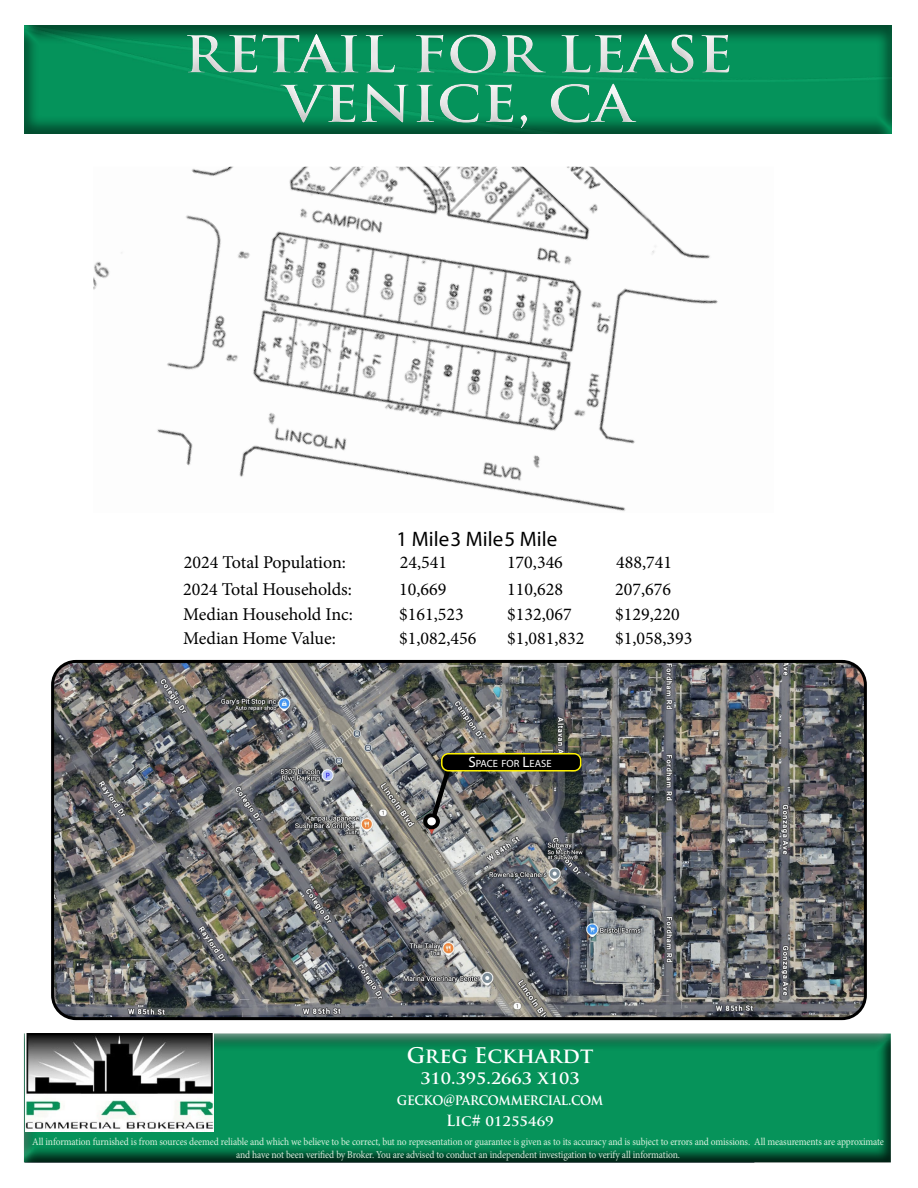
<style>
.page{position:relative;width:918px;height:1188px;background:#fff}
.page>*{position:absolute;margin:0;border:0;box-sizing:border-box;transform-origin:0 0}
.t1{font:700 49.5px/49.5px "Trajan Pro";color:#fff;text-align:center;scale:1.13 1}
.t2{font:21px "Myriad Pro";color:#000}
.t3{font:700 21px "Trajan Pro";color:#fff}
.t4{font:18px "Minion Pro";color:#000}
.t5{font:700 18px "Trajan Pro";color:#fff}
.t6{font:700 15px/21px "Trajan Pro";letter-spacing:-.03em;color:#fff;text-align:center;scale:.9 1}
.t7{font:10.5px/12.6px "Minion Pro";letter-spacing:-.015em;color:#daeddd;text-align:center;scale:.91 1}
.t8{font:10.5px "Myriad Pro";color:#fff}
.s1{font-size:15px}
</style>
<div class="page">
<div style="left:23px;top:24px;width:869px;height:110px;background:#000;opacity:.5"></div>
<div style="left:174px;top:23px;width:571px;height:115px;background:#000;opacity:.75"></div>
<div style="left:21px;top:1031px;width:870px;height:147px;background:#000;opacity:.75"></div>
<img style="left:25px;top:1033px;width:188px;height:98px">
<img style="left:93px;top:167px;width:625px;height:344px">
<img style="left:55px;top:664px;width:808px;height:352px">
<div style="left:51px;top:660px;width:816px;height:360px;border:3px solid #000;border-radius:23px"></div>
<svg style="left:428px;top:763px;width:26px;height:60px"></svg>
<div style="left:423px;top:813px;width:17px;height:16px;background:#000;border-radius:50%"></div>
<div style="left:427px;top:817px;width:9px;height:8px;background:#fff;border-radius:50%"></div>
<div style="left:442px;top:754px;width:139px;height:17px;background:#000;border-radius:7px"></div>
<div style="left:441px;top:753px;width:140px;height:19px;border:2px solid #fff200;border-radius:7px"></div>
<h1 class="t1" style="left:183px;top:30px;width:488px">RETAIL FOR LEASE<br>VENICE, CA</h1>
<h2 class="t2" style="left:397px;top:526px;width:162px">1 Mile3 Mile5 Mile</h2>
<h3 class="t4" style="left:184px;top:550px;width:164px">2024 Total Population:</h3>
<h3 class="t4" style="left:400px;top:550px;width:49px">24,541</h3>
<h3 class="t4" style="left:507px;top:550px;width:57px">170,346</h3>
<h3 class="t4" style="left:616px;top:550px;width:57px">488,741</h3>
<h3 class="t4" style="left:183px;top:577px;width:170px">2024 Total Households:</h3>
<h3 class="t4" style="left:399px;top:577px;width:49px">10,669</h3>
<h3 class="t4" style="left:507px;top:577px;width:57px">110,628</h3>
<h3 class="t4" style="left:615px;top:577px;width:57px">207,676</h3>
<h3 class="t4" style="left:183px;top:602px;width:171px">Median Household Inc:</h3>
<h3 class="t4" style="left:399px;top:602px;width:66px">$161,523</h3>
<h3 class="t4" style="left:507px;top:602px;width:66px">$132,067</h3>
<h3 class="t4" style="left:615px;top:602px;width:66px">$129,220</h3>
<h3 class="t4" style="left:183px;top:626px;width:154px">Median Home Value:</h3>
<h3 class="t4" style="left:399px;top:626px;width:79px">$1,082,456</h3>
<h3 class="t4" style="left:507px;top:626px;width:79px">$1,081,832</h3>
<h3 class="t4" style="left:615px;top:626px;width:79px">$1,058,393</h3>
<p class="t8" style="left:469px;top:757px;width:84px"><span class="s1">S</span>PACE FOR <span class="s1">L</span>EASE</p>
<h2 class="t3" style="left:407px;top:1042px;width:188px">Greg Eckhardt</h2>
<h3 class="t5" style="left:420px;top:1066px;width:161px">310.395.2663 x103</h3>
<h3 class="t6" style="left:397px;top:1089px;width:231px">gecko@parcommercial.com<br>Lic# 01255469</h3>
<p class="t7" style="left:32px;top:1135px;width:938px">All information furnished is from sources deemed reliable and which we believe to be correct, but no representation or guarantee is given as to its accuracy and is subject to errors and omissions. All measurements are approximate and have not been verified by Broker. You are advised to conduct an independent investigation to verify all information.</p>
</div>
